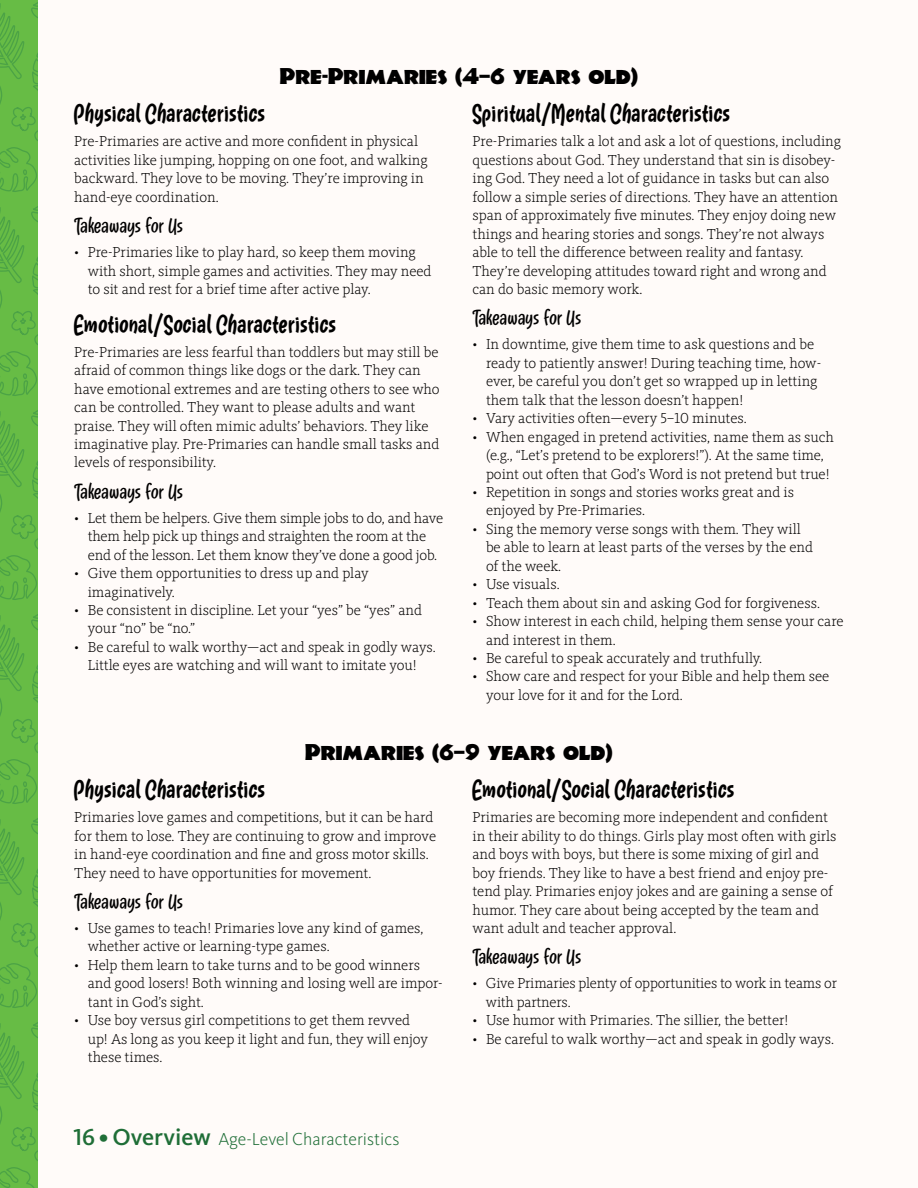
<style>
.page{position:relative;width:918px;height:1188px;background:#fff}
.page>*{position:absolute;margin:0;border:0;box-sizing:border-box;transform-origin:0 0}
.t1{font:700 24px "Juggler";color:#000}
.t2{font:22.5px "Jungle Fever NF";color:#000}
.t3{font:19.5px "Juggler";color:#000}
.t4{font:300 18px "Kievit OT";color:#1f6e37}
.t5{font:300 15px/18.5px "Kievit Slab OT";color:#000}
.s1{font-weight:500;font-size:24px}
</style>
<div class="page">
<svg style="left:0;top:0;width:38px;height:1188px;background:#63b845"></svg>
<div style="left:39px;top:0;width:879px;height:1188px;background:#fffbf9"></div>
<h2 class="t2" style="left:280px;top:62px;width:360px">Pre-Primaries (4–6 years old)</h2>
<h1 class="t1" style="left:472px;top:98px;width:260px">Spiritual/Mental Characteristics</h1>
<p class="t5" style="left:472px;top:132px;width:370px">Pre-Primaries talk a lot and ask a lot of questions, including questions about God. They understand that sin is disobey&shy;ing God. They need a lot of guidance in tasks but can also follow a simple series of directions. They have an attention span of approximately five minutes. They enjoy doing new things and hearing stories and songs. They’re not always able to tell the difference between reality and fantasy.<br>They’re developing attitudes toward right and wrong and can do basic memory work.</p>
<h3 class="t3" style="left:472px;top:305px;width:111px">Takeaways for Us</h3>
<p class="t5" style="left:486px;top:335px;width:337px;text-indent:-14px">• In downtime, give them time to ask questions and be ready to patiently answer! During teaching time, how&shy;ever, be careful you don’t get so wrapped up in letting them talk that the lesson doesn’t happen!</p>
<p class="t5" style="left:472px;top:409px;width:276px">• Vary activities often—every 5–10 minutes.</p>
<p class="t5" style="left:486px;top:428px;width:349px;text-indent:-14px">• When engaged in pretend activities, name them as such (e.g., “Let’s pretend to be explorers!”). At the same time, point out often that God’s Word is not pretend but true!</p>
<p class="t5" style="left:486px;top:483px;width:310px;text-indent:-14px">• Repetition in songs and stories works great and is enjoyed by Pre-Primaries.</p>
<p class="t5" style="left:486px;top:520px;width:329px;text-indent:-14px">• Sing the memory verse songs with them. They will be able to learn at least parts of the verses by the end of the week.</p>
<p class="t5" style="left:472px;top:575px;width:89px">• Use visuals.</p>
<p class="t5" style="left:472px;top:594px;width:349px">• Teach them about sin and asking God for forgiveness.</p>
<p class="t5" style="left:486px;top:612px;width:359px;text-indent:-14px">• Show interest in each child, helping them sense your care and interest in them.</p>
<p class="t5" style="left:472px;top:649px;width:291px">• Be careful to speak accurately and truthfully.</p>
<p class="t5" style="left:486px;top:667px;width:345px;text-indent:-14px">• Show care and respect for your Bible and help them see your love for it and for the Lord.</p>
<h2 class="t2" style="left:305px;top:738px;width:309px">Primaries (6–9 years old)</h2>
<h1 class="t1" style="left:74px;top:98px;width:193px">Physical Characteristics</h1>
<p class="t5" style="left:74px;top:132px;width:355px">Pre-Primaries are active and more confident in physical activities like jumping, hopping on one foot, and walking backward. They love to be moving. They’re improving in hand-eye coordination.</p>
<h3 class="t3" style="left:74px;top:213px;width:111px">Takeaways for Us</h3>
<p class="t5" style="left:88px;top:243px;width:345px;text-indent:-13px">• Pre-Primaries like to play hard, so keep them moving with short, simple games and activities. They may need to sit and rest for a brief time after active play.</p>
<h1 class="t1" style="left:74px;top:308px;width:264px">Emotional/Social Characteristics</h1>
<p class="t5" style="left:74px;top:343px;width:367px">Pre-Primaries are less fearful than toddlers but may still be afraid of common things like dogs or the dark. They can have emotional extremes and are testing others to see who can be controlled. They want to please adults and want praise. They will often mimic adults’ behaviors. They like imaginative play. Pre-Primaries can handle small tasks and levels of responsibility.</p>
<h3 class="t3" style="left:74px;top:479px;width:111px">Takeaways for Us</h3>
<p class="t5" style="left:74px;top:509px;width:371px;text-align:center">• Let them be helpers. Give them simple jobs to do, and have them help pick up things and straighten the room at the<br>end of the lesson. Let them know they’ve done a good job.</p>
<p class="t5" style="left:88px;top:564px;width:282px;text-indent:-13px">• Give them opportunities to dress up and play imaginatively.</p>
<p class="t5" style="left:88px;top:601px;width:336px;text-indent:-14px">• Be consistent in discipline. Let your “yes” be “yes” and your “no” be “no.”</p>
<p class="t5" style="left:74px;top:638px;width:363px;text-align:center">• Be careful to walk worthy—act and speak in godly ways.<br>Little eyes are watching and will want to imitate you!</p>
<h1 class="t1" style="left:74px;top:774px;width:193px">Physical Characteristics</h1>
<p class="t5" style="left:74px;top:808px;width:363px">Primaries love games and competitions, but it can be hard for them to lose. They are continuing to grow and improve in hand-eye coordination and fine and gross motor skills.<br>They need to have opportunities for movement.</p>
<h3 class="t3" style="left:74px;top:889px;width:111px">Takeaways for Us</h3>
<p class="t5" style="left:88px;top:919px;width:337px;text-indent:-14px">• Use games to teach! Primaries love any kind of games, whether active or learning-type games.</p>
<p class="t5" style="left:88px;top:956px;width:357px;text-indent:-13px">• Help them learn to take turns and to be good winners and good losers! Both winning and losing well are impor&shy;tant in God’s sight.</p>
<p class="t5" style="left:88px;top:1011px;width:342px;text-indent:-14px">• Use boy versus girl competitions to get them revved up! As long as you keep it light and fun, they will enjoy these times.</p>
<p class="t4" style="left:73px;top:1129px;width:328px"><span class="s1">16 • Overview</span> Age-Level Characteristics</p>
<h1 class="t1" style="left:472px;top:774px;width:264px">Emotional/Social Characteristics</h1>
<p class="t5" style="left:472px;top:808px;width:365px">Primaries are becoming more independent and confident in their ability to do things. Girls play most often with girls and boys with boys, but there is some mixing of girl and boy friends. They like to have a best friend and enjoy pre&shy;tend play. Primaries enjoy jokes and are gaining a sense of humor. They care about being accepted by the team and want adult and teacher approval.</p>
<h3 class="t3" style="left:472px;top:944px;width:111px">Takeaways for Us</h3>
<p class="t5" style="left:486px;top:974px;width:353px;text-indent:-13px">• Give Primaries plenty of opportunities to work in teams or with partners.</p>
<p class="t5" style="left:472px;top:1011px;width:317px">• Use humor with Primaries. The sillier, the better!</p>
<p class="t5" style="left:472px;top:1030px;width:363px">• Be careful to walk worthy—act and speak in godly ways.</p>
</div>
